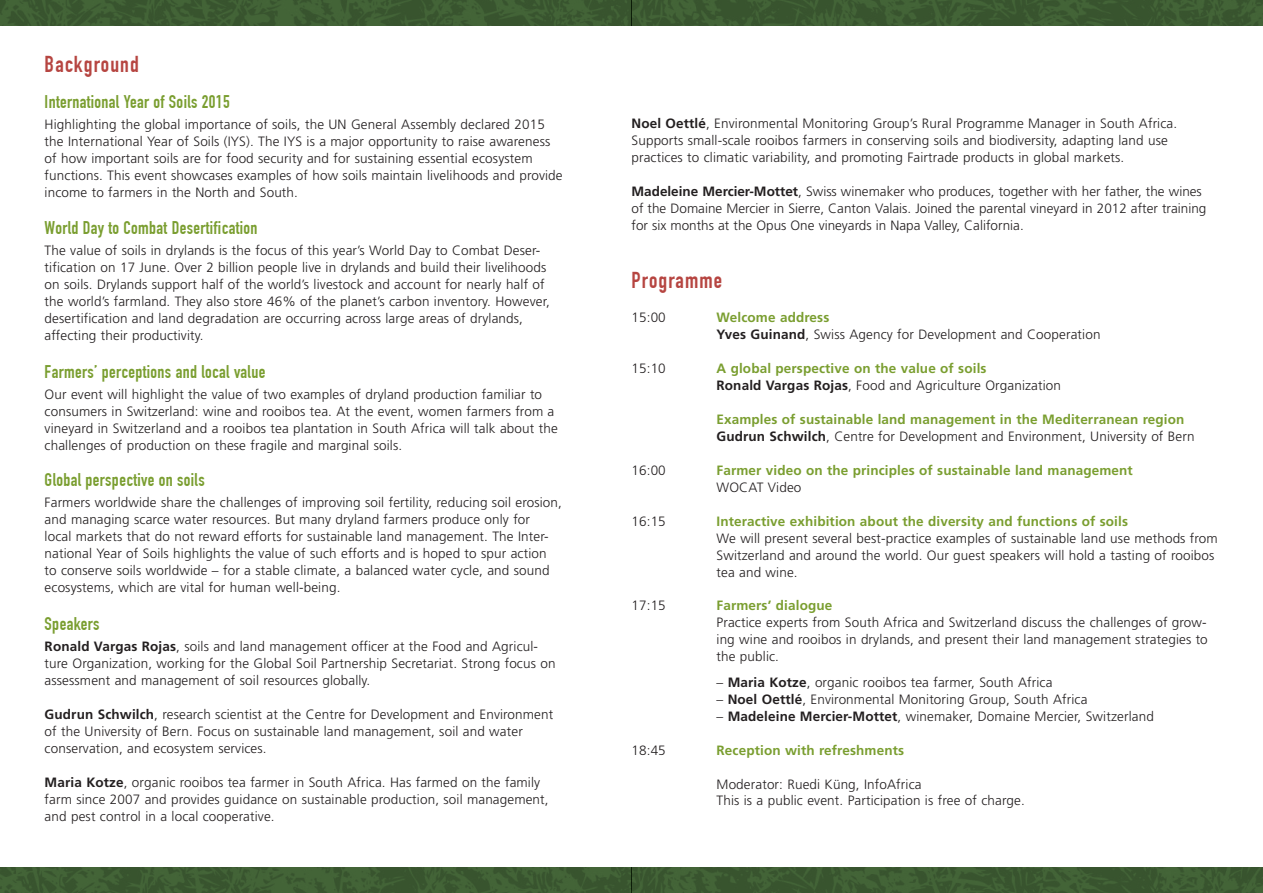
<style>
.page{position:relative;width:1263px;height:893px;background:#fff}
.page>*{position:absolute;margin:0;border:0;box-sizing:border-box;transform-origin:0 0}
.t1{font:700 22.5px "DIN Condensed";letter-spacing:.05em;color:#b64541}
.t2{font:700 18px "DIN Condensed";letter-spacing:.02em;color:#7a9e30}
.t3{font:300 13.5px/17px "Frutiger";letter-spacing:.01em;color:#231f20}
.t4{font:700 13.5px/17px "Frutiger";letter-spacing:.01em;color:#7a9e30}
.s1{font-weight:700}
.s2{font-weight:700;color:#7a9e30}
.s3{color:#231f20}
.s4{font-weight:300;color:#231f20}
</style>
<div class="page">
<img style="left:0;top:867px;width:631px;height:26px">
<div style="left:631px;top:867px;width:632px;height:26px;background:#3b5831"></div>
<img style="left:0;top:0;width:631px;height:26px">
<div style="left:631px;top:0;width:632px;height:26px;background:linear-gradient(to right,#3c5a32,#3c5a32)"></div>
<h1 class="t1" style="left:45px;top:51px;width:96px">Background</h1>
<h2 class="t2" style="left:45px;top:91px;width:187px">International Year of Soils 2015</h2>
<p class="t3" style="left:45px;top:116px;width:519px">Highlighting the global importance of soils, the UN General Assembly declared 2015 the International Year of Soils (IYS). The IYS is a major opportunity to raise awareness of how important soils are for food security and for sustaining essential ecosystem functions. This event showcases examples of how soils maintain livelihoods and provide income to farmers in the North and South.</p>
<h2 class="t2" style="left:45px;top:217px;width:214px">World Day to Combat Desertification</h2>
<p class="t3" style="left:45px;top:242px;width:507px">The value of soils in drylands is the focus of this year’s World Day to Combat Deser&shy;tification on 17 June. Over 2 billion people live in drylands and build their livelihoods on soils. Drylands support half of the world’s livestock and account for nearly half of the world’s farmland. They also store 46% of the planet’s carbon inventory. However, desertification and land degradation are occurring across large areas of drylands, affecting their productivity.</p>
<h2 class="t2" style="left:45px;top:361px;width:222px">Farmers’ perceptions and local value</h2>
<p class="t3" style="left:45px;top:386px;width:515px">Our event will highlight the value of two examples of dryland production familiar to consumers in Switzerland: wine and rooibos tea. At the event, women farmers from a vineyard in Switzerland and a rooibos tea plantation in South Africa will talk about the challenges of production on these fragile and marginal soils.</p>
<h2 class="t2" style="left:45px;top:469px;width:162px">Global perspective on soils</h2>
<p class="t3" style="left:45px;top:494px;width:519px">Farmers worldwide share the challenges of improving soil fertility, reducing soil erosion, and managing scarce water resources. But many dryland farmers produce only for<br>local markets that do not reward efforts for sustainable land management. The Inter&shy;national Year of Soils highlights the value of such efforts and is hoped to spur action to conserve soils worldwide – for a stable climate, a balanced water cycle, and sound ecosystems, which are vital for human well-being.</p>
<h2 class="t2" style="left:45px;top:613px;width:56px">Speakers</h2>
<p class="t3" style="left:45px;top:638px;width:512px"><span class="s1">Ronald Vargas Rojas</span>, soils and land management officer at the Food and Agricul&shy;ture Organization, working for the Global Soil Partnership Secretariat. Strong focus on assessment and management of soil resources globally.</p>
<p class="t3" style="left:45px;top:706px;width:510px"><span class="s1">Gudrun Schwilch</span>, research scientist at the Centre for Development and Environment of the University of Bern. Focus on sustainable land management, soil and water conservation, and ecosystem services.</p>
<p class="t3" style="left:45px;top:774px;width:505px"><span class="s1">Maria Kotze</span>, organic rooibos tea farmer in South Africa. Has farmed on the family farm since 2007 and provides guidance on sustainable production, soil management, and pest control in a local cooperative.</p>
<p class="t3" style="left:631px;top:115px;width:547px"><span class="s1">Noel Oettlé</span>, Environmental Monitoring Group’s Rural Programme Manager in South Africa.<br>Supports small-scale rooibos farmers in conserving soils and biodiversity, adapting land use practices to climatic variability, and promoting Fairtrade products in global markets.</p>
<p class="t3" style="left:631px;top:183px;width:576px"><span class="s1">Madeleine Mercier-Mottet</span>, Swiss winemaker who produces, together with her father, the wines of the Domaine Mercier in Sierre, Canton Valais. Joined the parental vineyard in 2012 after training for six months at the Opus One vineyards in Napa Valley, California.</p>
<h1 class="t1" style="left:631px;top:267px;width:92px">Programme</h1>
<p class="t3" style="left:631px;top:309px;width:36px">15:00</p>
<p class="t3" style="left:716px;top:309px;width:385px"><span class="s2">Welcome address<br></span><span class="s1">Yves Guinand</span>, Swiss Agency for Development and Cooperation</p>
<p class="t3" style="left:631px;top:360px;width:36px">15:10</p>
<p class="t4" style="left:716px;top:360px;width:346px">A global perspective on the value of soils<br><span class="s3">Ronald Vargas Rojas</span><span class="s4">, Food and Agriculture Organization</span></p>
<p class="t4" style="left:716px;top:411px;width:480px">Examples of sustainable land management in the Mediterranean region<br><span class="s3">Gudrun Schwilch</span><span class="s4">, Centre for Development and Environment, University of Bern</span></p>
<p class="t3" style="left:631px;top:462px;width:36px">16:00</p>
<p class="t4" style="left:716px;top:462px;width:418px">Farmer video on the principles of sustainable land management</p>
<p class="t3" style="left:716px;top:479px;width:86px">WOCAT Video</p>
<p class="t3" style="left:631px;top:513px;width:36px">16:15</p>
<p class="t4" style="left:716px;top:513px;width:413px">Interactive exhibition about the diversity and functions of soils</p>
<p class="t3" style="left:716px;top:530px;width:503px">We will present several best-practice examples of sustainable land use methods from<br>Switzerland and around the world. Our guest speakers will hold a tasting of rooibos tea and wine.</p>
<p class="t3" style="left:631px;top:597px;width:36px">17:15</p>
<p class="t4" style="left:716px;top:597px;width:117px">Farmers’ dialogue</p>
<p class="t3" style="left:716px;top:614px;width:493px;text-align:justify">Practice experts from South Africa and Switzerland discuss the challenges of grow&shy;ing wine and rooibos in drylands, and present their land management strategies to the public.</p>
<p class="t3" style="left:716px;top:674px;width:337px">– <span class="s1">Maria Kotze</span>, organic rooibos tea farmer, South Africa</p>
<p class="t3" style="left:716px;top:691px;width:372px">– <span class="s1">Noel Oettlé</span>, Environmental Monitoring Group, South Africa</p>
<p class="t3" style="left:716px;top:708px;width:439px">– <span class="s1">Madeleine Mercier-Mottet</span>, winemaker, Domaine Mercier, Switzerland</p>
<p class="t3" style="left:631px;top:742px;width:36px">18:45</p>
<p class="t4" style="left:716px;top:741px;width:189px">Reception with refreshments</p>
<p class="t3" style="left:716px;top:776px;width:310px">Moderator: Ruedi Küng, InfoAfrica<br>This is a public event. Participation is free of charge.</p>
</div>
